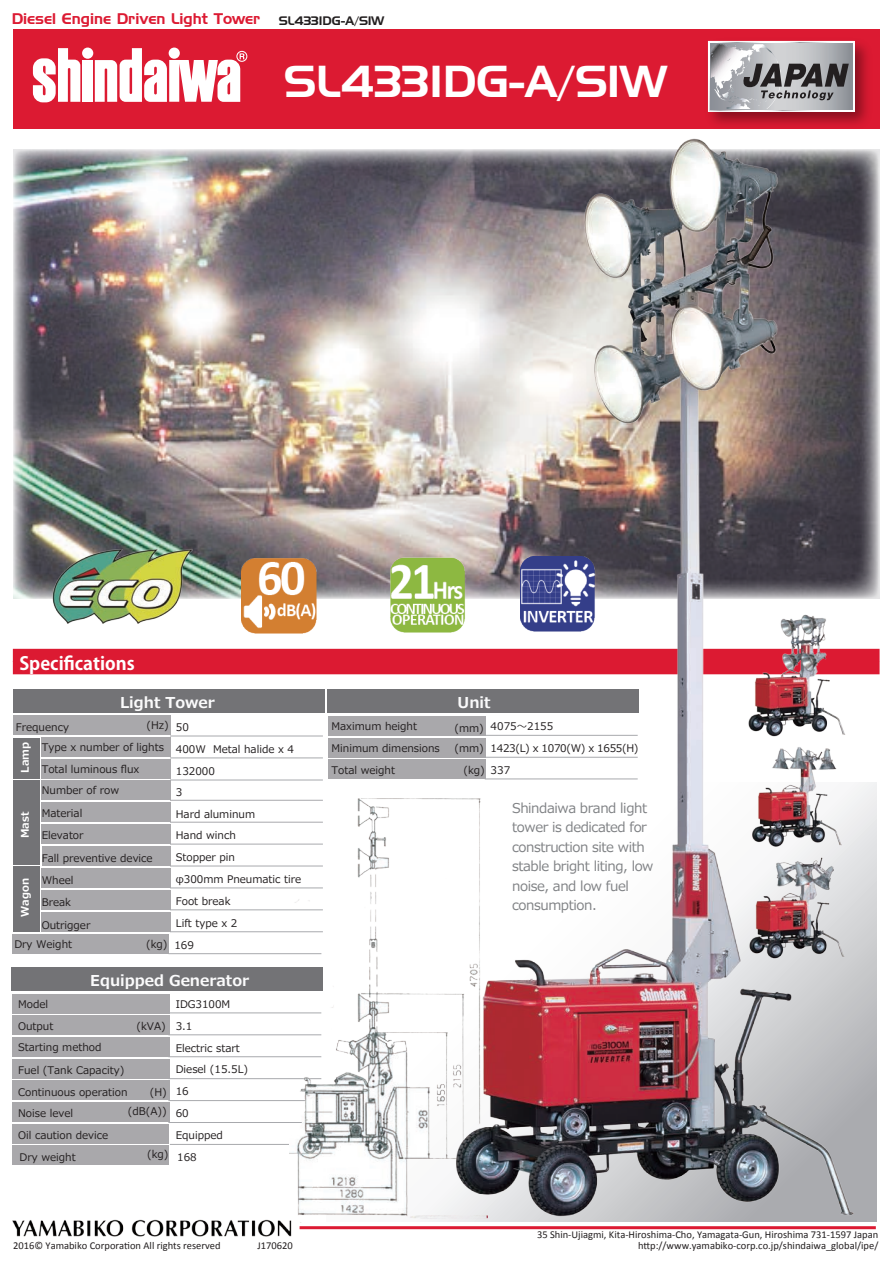
<style>
.page{position:relative;width:893px;height:1263px;background:#fff}
.page>*{position:absolute;margin:0;border:0;box-sizing:border-box;transform-origin:0 0}
.t1{font:43.5px "Handel Gothic BT";color:#fff}
.t2{font:700 18px "Koz Go Pr 6 N";color:#fff}
.t3{font:15px "Handel Gothic BT";color:#dc1a32}
.t4{font:700 15px "Meiryo";color:#fbfbfc}
.t5{font:13.5px/19.5px "Meiryo";letter-spacing:-.03em;color:#808285}
.t6{font:10.5px/21.8px "Meiryo";color:#231f20}
.t7{font:10.5px "Calibri";color:#231f20}
.t8{font:10.5px/21.8px "Meiryo";letter-spacing:-.03em;color:#231f20}
.t9{font:700 10.5px "Meiryo";color:#fff}
.s1{font-size:12px;color:#231f20}
</style>
<div class="page">
<div style="left:13px;top:29px;width:866px;height:99px;background:#dc1a32"></div>
<img style="left:708px;top:40px;width:160px;height:43px">
<div style="left:708px;top:41px;width:146px;height:70px;border:1px solid #fff"></div>
<svg style="left:711px;top:44px;width:138px;height:39px"></svg>
<div style="left:236px;top:51px;width:11px;height:11px;border:1px solid #fff;border-radius:50%"></div>
<div style="left:83px;top:60px;width:10px;height:42px;background:#fff"></div>
<svg style="left:33px;top:48px;width:47px;height:54px"></svg>
<svg style="left:95px;top:48px;width:150px;height:54px"></svg>
<div style="left:82px;top:48px;width:11px;height:11px;background:#fff;border-radius:50%"></div>
<div style="left:169px;top:48px;width:11px;height:11px;background:#fff;border-radius:50%"></div>
<img style="left:12px;top:1219px;width:280px;height:18px">
<hr style="left:300px;top:1226px;width:576px;height:3px;background:#dc1a32">
<div style="left:13px;top:689px;width:311px;height:24px;background:#737376"></div>
<div style="left:12px;top:967px;width:311px;height:24px;background:#737376"></div>
<div style="left:12px;top:994px;width:157px;height:19px;background:#a9a8ab"></div>
<div style="left:12px;top:1015px;width:157px;height:20px;background:#a9a8ab"></div>
<div style="left:12px;top:1037px;width:157px;height:19px;background:#a9a8ab"></div>
<div style="left:12px;top:1059px;width:157px;height:19px;background:#a9a8ab"></div>
<div style="left:12px;top:1124px;width:157px;height:19px;background:#a9a8ab"></div>
<div style="left:12px;top:1146px;width:157px;height:19px;background:#a9a8ab"></div>
<div style="left:12px;top:1081px;width:157px;height:19px;background:#a9a8ab"></div>
<div style="left:12px;top:1102px;width:157px;height:19px;background:#a9a8ab"></div>
<div style="left:13px;top:780px;width:27px;height:85px;background:#737376"></div>
<div style="left:13px;top:866px;width:27px;height:66px;background:#737376"></div>
<div style="left:41px;top:802px;width:129px;height:19px;background:#a9a8ab"></div>
<div style="left:41px;top:824px;width:129px;height:19px;background:#a9a8ab"></div>
<div style="left:41px;top:912px;width:129px;height:20px;background:#a9a8ab"></div>
<div style="left:12px;top:934px;width:157px;height:20px;background:#a9a8ab"></div>
<div style="left:13px;top:715px;width:157px;height:20px;background:#a9a8ab"></div>
<div style="left:41px;top:759px;width:129px;height:20px;background:#a9a8ab"></div>
<div style="left:41px;top:780px;width:129px;height:19px;background:#a9a8ab"></div>
<div style="left:42px;top:846px;width:128px;height:19px;background:#a9a8ab"></div>
<div style="left:41px;top:868px;width:129px;height:19px;background:#a9a8ab"></div>
<div style="left:41px;top:890px;width:129px;height:19px;background:#a9a8ab"></div>
<div style="left:327px;top:689px;width:312px;height:24px;background:#737376"></div>
<div style="left:328px;top:716px;width:158px;height:19px;background:#a9a8ab"></div>
<div style="left:328px;top:738px;width:158px;height:19px;background:#a9a8ab"></div>
<div style="left:41px;top:737px;width:129px;height:20px;background:#a9a8ab"></div>
<div style="left:328px;top:760px;width:158px;height:19px;background:#a9a8ab"></div>
<div style="left:13px;top:738px;width:27px;height:40px;background:#737376"></div>
<hr style="left:170px;top:780px;width:153px;height:1px;background:#a8a9ad">
<hr style="left:168px;top:1012px;width:153px;height:1px;background:#a8a9ad">
<hr style="left:168px;top:1034px;width:153px;height:1px;background:#a8a9ad">
<hr style="left:168px;top:1056px;width:153px;height:1px;background:#a8a9ad">
<hr style="left:168px;top:1078px;width:153px;height:1px;background:#a8a9ad">
<hr style="left:168px;top:1100px;width:153px;height:1px;background:#a8a9ad">
<hr style="left:168px;top:1122px;width:153px;height:1px;background:#a8a9ad">
<hr style="left:170px;top:1144px;width:153px;height:1px;background:#a8a9ad">
<hr style="left:170px;top:736px;width:153px;height:1px;background:#a8a9ad">
<hr style="left:170px;top:757px;width:153px;height:1px;background:#a8a9ad">
<hr style="left:170px;top:800px;width:153px;height:1px;background:#a8a9ad">
<hr style="left:170px;top:822px;width:153px;height:1px;background:#a8a9ad">
<hr style="left:170px;top:844px;width:153px;height:1px;background:#a8a9ad">
<hr style="left:170px;top:866px;width:153px;height:1px;background:#a8a9ad">
<hr style="left:170px;top:887px;width:153px;height:1px;background:#a8a9ad">
<hr style="left:170px;top:909px;width:153px;height:1px;background:#a8a9ad">
<hr style="left:170px;top:931px;width:153px;height:1px;background:#a8a9ad">
<hr style="left:168px;top:953px;width:153px;height:1px;background:#a8a9ad">
<div style="left:13px;top:649px;width:867px;height:25px;background:#dc1a32"></div>
<img style="left:14px;top:150px;width:354px;height:449px">
<img style="left:49px;top:544px;width:149px;height:80px">
<img style="left:241px;top:554px;width:75px;height:80px">
<img style="left:289px;top:798px;width:79px;height:425px">
<img style="left:368px;top:83px;width:512px;height:1147px">
<h3 class="t3" style="left:12px;top:10px;width:374px">Diesel Engine Driven Light Tower <span class="s1">SL433IDG-A/S1W</span></h3>
<h1 class="t1" style="left:284px;top:55px;width:385px">SL433IDG-A/S1W</h1>
<h2 class="t2" style="left:19px;top:653px;width:117px">Specifications</h2>
<h3 class="t4" style="left:120px;top:692px;width:96px">Light Tower</h3>
<p class="t6" style="left:146px;top:715px;width:24px">(Hz)</p>
<p class="t6" style="left:16px;top:717px;width:55px">Frequency</p>
<p class="t6" style="left:176px;top:717px;width:120px">50<br>400W Metal halide x 4</p>
<p class="t6" style="left:176px;top:781px;width:81px">3<br>Hard aluminum<br>Hand winch<br>Stopper pin</p>
<p class="t6" style="left:174px;top:891px;width:64px">Foot break<br>Lift type x 2<br>169</p>
<p class="t9" style="left:18px;top:773px;width:32px;rotate:-90deg">Lamp</p>
<p class="t6" style="left:42px;top:737px;width:124px">Type x number of lights</p>
<p class="t6" style="left:42px;top:759px;width:99px">Total luminous flux</p>
<p class="t6" style="left:176px;top:761px;width:41px">132000</p>
<p class="t6" style="left:42px;top:780px;width:79px">Number of row</p>
<p class="t6" style="left:42px;top:803px;width:42px">Material</p>
<p class="t9" style="left:18px;top:838px;width:28px;rotate:-90deg">Mast</p>
<p class="t6" style="left:42px;top:825px;width:43px">Elevator</p>
<p class="t6" style="left:42px;top:847px;width:112px">Fall preventive device</p>
<p class="t6" style="left:176px;top:869px;width:127px">φ300mm Pneumatic tire</p>
<p class="t9" style="left:18px;top:917px;width:40px;rotate:-90deg">Wagon</p>
<p class="t6" style="left:42px;top:870px;width:33px">Wheel</p>
<p class="t6" style="left:14px;top:934px;width:59px">Dry Weight</p>
<p class="t6" style="left:42px;top:892px;width:31px">Break</p>
<p class="t6" style="left:42px;top:914px;width:50px">Outrigger</p>
<p class="t6" style="left:146px;top:934px;width:23px">(kg)</p>
<h3 class="t4" style="left:90px;top:970px;width:160px">Equipped Generator</h3>
<p class="t6" style="left:18px;top:994px;width:37px">Model<br>Output</p>
<p class="t6" style="left:18px;top:1060px;width:111px">Fuel (Tank Capacity)<br>Continuous operation<br>Noise level<br>Oil caution device<br>Dry weight</p>
<p class="t6" style="left:137px;top:1015px;width:31px">(kVA)</p>
<p class="t6" style="left:18px;top:1037px;width:85px">Starting method</p>
<p class="t6" style="left:150px;top:1081px;width:19px">(H)</p>
<p class="t6" style="left:128px;top:1101px;width:41px">(dB(A))</p>
<p class="t6" style="left:147px;top:1144px;width:23px">(kg)</p>
<p class="t6" style="left:176px;top:994px;width:74px">IDG3100M<br>3.1<br>Electric start<br>Diesel (15.5L)<br>16<br>60<br>Equipped<br>168</p>
<h3 class="t4" style="left:458px;top:692px;width:34px">Unit</h3>
<p class="t6" style="left:331px;top:716px;width:110px">Maximum height<br>Minimum dimensions</p>
<p class="t6" style="left:454px;top:717px;width:31px">(mm)</p>
<p class="t6" style="left:331px;top:760px;width:65px">Total weight</p>
<p class="t6" style="left:463px;top:759px;width:23px">(kg)</p>
<p class="t8" style="left:491px;top:716px;width:149px">4075～2155<br>1423(L) x 1070(W) x 1655(H)<br>337</p>
<p class="t6" style="left:454px;top:738px;width:31px">(mm)</p>
<p class="t5" style="left:512px;top:799px;width:143px">Shindaiwa brand light tower is dedicated for construction site with stable bright liting, low noise, and low fuel consumption.</p>
<p class="t7" style="left:13px;top:1238px;width:209px">2016© Yamabiko Corporation All rights reserved</p>
<p class="t7" style="left:537px;top:1228px;width:343px">35 Shin-Ujiagmi, Kita-Hiroshima-Cho, Yamagata-Gun, Hiroshima 731-1597 Japan</p>
<p class="t7" style="left:258px;top:1238px;width:37px">J170620</p>
<p class="t7" style="left:638px;top:1239px;width:242px">http://www.yamabiko-corp.co.jp/shindaiwa_global/ipe/</p>
</div>
